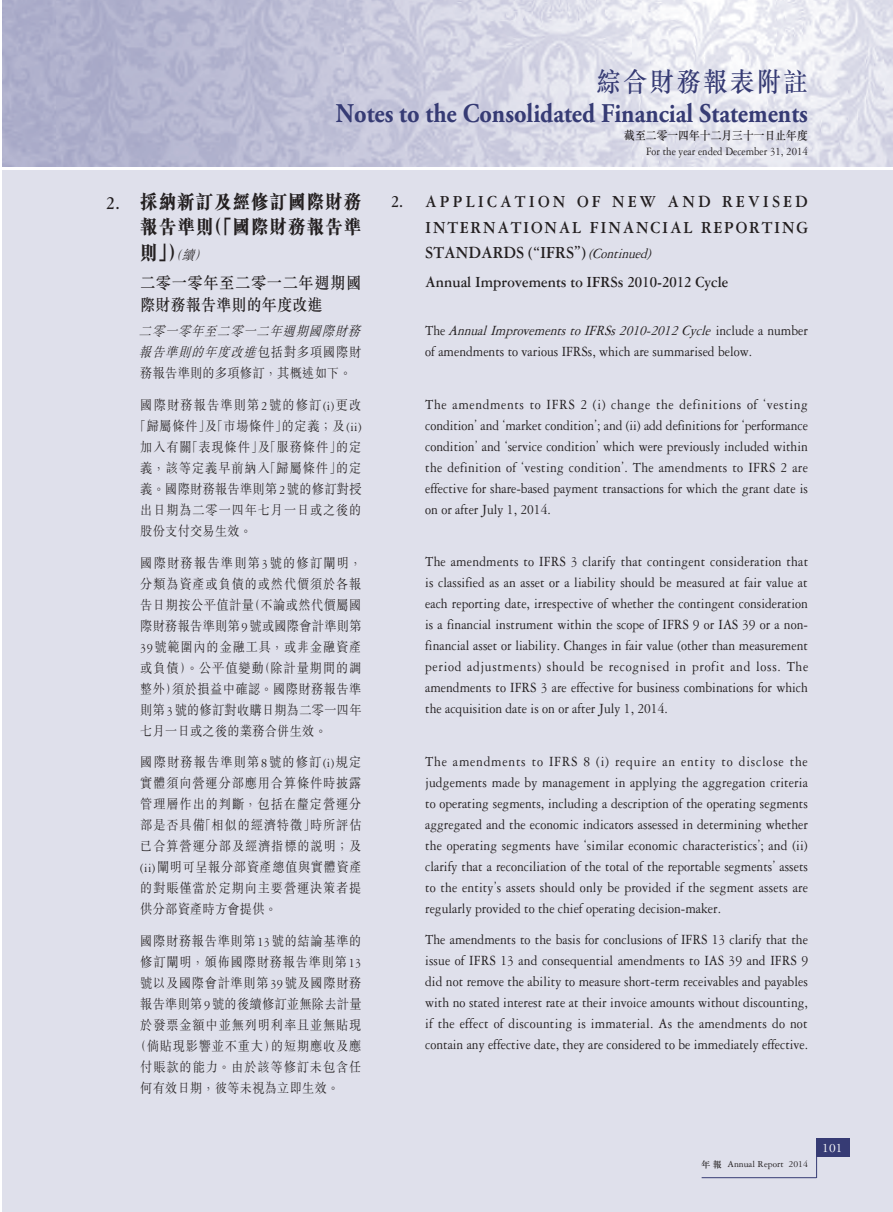
<style>
.page{position:relative;width:893px;height:1212px;background:#fff}
.page>*{position:absolute;margin:0;border:0;box-sizing:border-box;transform-origin:0 0}
.t1{font:700 27px "Adobe Garamond Pro";color:#363b74;scale:.9 1}
.t2{font:500 27px "M Sung HK";letter-spacing:.1em;color:#363b74;scale:.9 1}
._8__標題-C{font:800 19.5px/25.5px "M Sung HK";letter-spacing:.055em;color:#231f20;text-align:justify;scale:.9 1}
._3__標題{font:700 18px/25.5px "Garamond 3 LT Std";letter-spacing:.105em;color:#231f20;text-align:justify;scale:.9 1}
._4__副標題{font:700 16.5px "Garamond 3 LT Std";color:#231f20;scale:.9 1}
._9__副標題-C{font:500 16.5px/22.5px "M Sung HK";letter-spacing:.07em;color:#231f20;scale:.9 1}
._1__內文{font:15px/21px "Garamond 3 LT Std";color:#231f20;text-align:justify;scale:.9 1}
._6__內文-C{font:300 13.5px/21px "M Sung HK";letter-spacing:.06em;color:#231f20;text-align:justify;scale:.9 1}
._6__內文-C-2{font:300 13.5px "M Sung HK";letter-spacing:.025em;color:#231f20;scale:.9 1}
._6__內文-C-3{font:300 13.5px "M Sung HK";letter-spacing:.08em;color:#231f20;scale:.9 1}
._6__內文-C-4{font:italic 300 13.5px/21px "M Sung HK";color:#231f20;scale:.9 1}
._6__內文-C-5{font:300 13.5px "M Sung HK";letter-spacing:.1em;color:#231f20;scale:.9 1}
.t3{font:13.5px "Garamond 3 LT Std";color:#fff}
.t4{font:12px "Garamond 3 LT Std";color:#231f20;scale:.9 1}
.t5{font:500 12px "M Sung HK";color:#231f20;scale:.9 1}
.t6{font:9.75px "Garamond 3 LT Std";color:#231f20}
.s1{font-weight:400;font-style:italic;font-size:15px}
.s2{font-style:italic}
.s3{font-family:"Garamond 3 LT Std";font-weight:700}
.s4{font-weight:300;font-style:italic;font-size:13.5px}
.s5{font-style:normal}
.s6{font-family:"Garamond 3 LT Std";font-weight:400}
.s7{font-family:"M Sung HK";font-weight:500;font-size:9px}
</style>
<div class="page">
<img style="left:3px;top:0;width:890px;height:166px">
<div style="left:2px;top:171px;width:891px;height:1041px;background:#dfe0eb"></div>
<div style="left:816px;top:1138px;width:33px;height:19px;background:#363b74"></div>
<hr style="left:816px;top:1138px;width:1px;height:40px;background:#363b74">
<hr style="left:702px;top:1177px;width:114px;height:1px;background:#363b74">
<h1 class="t2" style="left:596px;top:63px;width:236px">綜合財務報表附註</h1>
<h1 class="t1" style="left:336px;top:98px;width:526px">Notes to the Consolidated Financial Statements</h1>
<p class="t5" style="left:624px;top:127px;width:205px">截至二零一四年十二月三十一日止年度</p>
<p class="t4" style="left:646px;top:145px;width:181px">For the year ended December 31, 2014</p>
<p class="_3__標題" style="left:425px;top:189px;width:427px;text-indent:-34px">2. APPLICATION OF NEW AND REVISED INTERNATIONAL FINANCIAL REPORTING STANDARDS (“IFRS”) <span class="s1">(Continued)</span></p>
<p class="_4__副標題" style="left:425px;top:273px;width:338px">Annual Improvements to IFRSs 2010-2012 Cycle</p>
<p class="_1__內文" style="left:425px;top:320px;width:427px">T h e <span class="s2">AnnualImprovementstoIFRSs2010-2012Cycle</span> i n c l u d e a n u m b e r of amendments to various IFRSs, which are summarised below.</p>
<p class="_8__標題-C" style="left:140px;top:189px;width:247px;text-indent:-34px"><span class="s3">2.</span> 採納新訂及經修訂國際財務報告準則（「國際財務報告準則」）<span class="s4">（續）</span></p>
<p class="_9__副標題-C" style="left:140px;top:270px;width:247px">二零一零年至二零一二年週期國際財務報告準則的年度改進</p>
<p class="_6__內文-C-4" style="left:139px;top:320px;width:252px">二零一零年至二零一二年週期國際財務報告準則的年度改進<span class="s5">包括對多項國際財務報告準則的多項修訂，其概述如下。</span></p>
<p class="_6__內文-C-5" style="left:140px;top:395px;width:247px">國際財務報告準則第<span class="s6">2</span>號的修訂<span class="s6">(i)</span>更改</p>
<p class="_6__內文-C" style="left:134px;top:415px;width:254px">「歸屬條件」及「市場條件」的定義；及<span class="s6">(ii)</span></p>
<p class="_6__內文-C-3" style="left:140px;top:437px;width:247px">加入有關「表現條件」及「服務條件」的定</p>
<p class="_6__內文-C-3" style="left:140px;top:458px;width:247px">義，該等定義早前納入「歸屬條件」的定</p>
<p class="_6__內文-C-2" style="left:140px;top:479px;width:247px">義。國際財務報告準則第<span class="s6">2</span>號的修訂對授</p>
<p class="_6__內文-C" style="left:140px;top:499px;width:247px">出日期為二零一四年七月一日或之後的</p>
<p class="_6__內文-C-2" style="left:140px;top:521px;width:126px">股份支付交易生效。</p>
<p class="_6__內文-C" style="left:140px;top:551px;width:247px">國際財務報告準則第<span class="s6">3</span>號的修訂闡明，分類為資產或負債的或然代價須於各報告日期按公平值計量（不論或然代價屬國際財務報告準則第<span class="s6">9</span>號或國際會計準則第<span class="s6">39</span>號範圍內的金融工具，或非金融資產或負債）。公平值變動（除計量期間的調整外）須於損益中確認。國際財務報告準則第<span class="s6">3</span>號的修訂對收購日期為二零一四年七月一日或之後的業務合併生效。</p>
<p class="_6__內文-C" style="left:140px;top:751px;width:247px">國際財務報告準則第<span class="s6">8</span>號的修訂<span class="s6">(i)</span>規定實體須向營運分部應用合算條件時披露管理層作出的判斷，包括在釐定營運分部是否具備「相似的經濟特徵」時所評估已合算營運分部及經濟指標的說明；及<span class="s6">(ii)</span>闡明可呈報分部資產總值與實體資產的對賬僅當於定期向主要營運決策者提供分部資產時方會提供。</p>
<p class="_6__內文-C" style="left:140px;top:929px;width:247px">國際財務報告準則第<span class="s6">13</span>號的結論基準的</p>
<p class="_6__內文-C" style="left:140px;top:950px;width:247px">修訂闡明，頒佈國際財務報告準則第<span class="s6">13</span></p>
<p class="_6__內文-C" style="left:140px;top:971px;width:247px">號以及國際會計準則第<span class="s6">39</span>號及國際財務</p>
<p class="_6__內文-C-2" style="left:140px;top:994px;width:247px">報告準則第<span class="s6">9</span>號的後續修訂並無除去計量</p>
<p class="_6__內文-C" style="left:140px;top:1013px;width:247px">於發票金額中並無列明利率且並無貼現</p>
<p class="_6__內文-C" style="left:134px;top:1034px;width:254px">（倘貼現影響並不重大）的短期應收及應</p>
<p class="_6__內文-C-3" style="left:140px;top:1057px;width:247px">付賬款的能力。由於該等修訂未包含任</p>
<p class="_6__內文-C-2" style="left:140px;top:1078px;width:223px">何有效日期，彼等未視為立即生效。</p>
<p class="_1__內文" style="left:425px;top:394px;width:427px">The amendments to IFRS 2 (i) change the definitions of ‘vesting condition’ and ‘market condition’; and (ii) add definitions for ‘performance condition’ and ‘service condition’ which were previously included within the definition of ‘vesting condition’. The amendments to IFRS 2 are effective for share-based payment transactions for which the grant date is on or after July 1, 2014.</p>
<p class="_1__內文" style="left:425px;top:551px;width:427px">The amendments to IFRS 3 clarify that contingent consideration that is classified as an asset or a liability should be measured at fair value at each reporting date, irrespective of whether the contingent consideration is a financial instrument within the scope of IFRS 9 or IAS 39 or a non&shy;financial asset or liability. Changes in fair value (other than measurement period adjustments) should be recognised in profit and loss. The amendments to IFRS 3 are effective for business combinations for which the acquisition date is on or after July 1, 2014.</p>
<p class="_1__內文" style="left:425px;top:751px;width:427px">The amendments to IFRS 8 (i) require an entity to disclose the judgements made by management in applying the aggregation criteria to operating segments, including a description of the operating segments aggregated and the economic indicators assessed in determining whether the operating segments have ‘similar economic characteristics’; and (ii) clarify that a reconciliation of the total of the reportable segments’ assets to the entity’s assets should only be provided if the segment assets are regularly provided to the chief operating decision-maker.</p>
<p class="_1__內文" style="left:425px;top:929px;width:427px">The amendments to the basis for conclusions of IFRS 13 clarify that the issue of IFRS 13 and consequential amendments to IAS 39 and IFRS 9 did not remove the ability to measure short-term receivables and payables with no stated interest rate at their invoice amounts without discounting, if the effect of discounting is immaterial. As the amendments do not contain any effective date, they are considered to be immediately effective.</p>
<p class="t6" style="left:701px;top:1159px;width:108px"><span class="s7">年報</span> Annual Report 2014</p>
<p class="t3" style="left:822px;top:1140px;width:22px">101</p>
</div>
